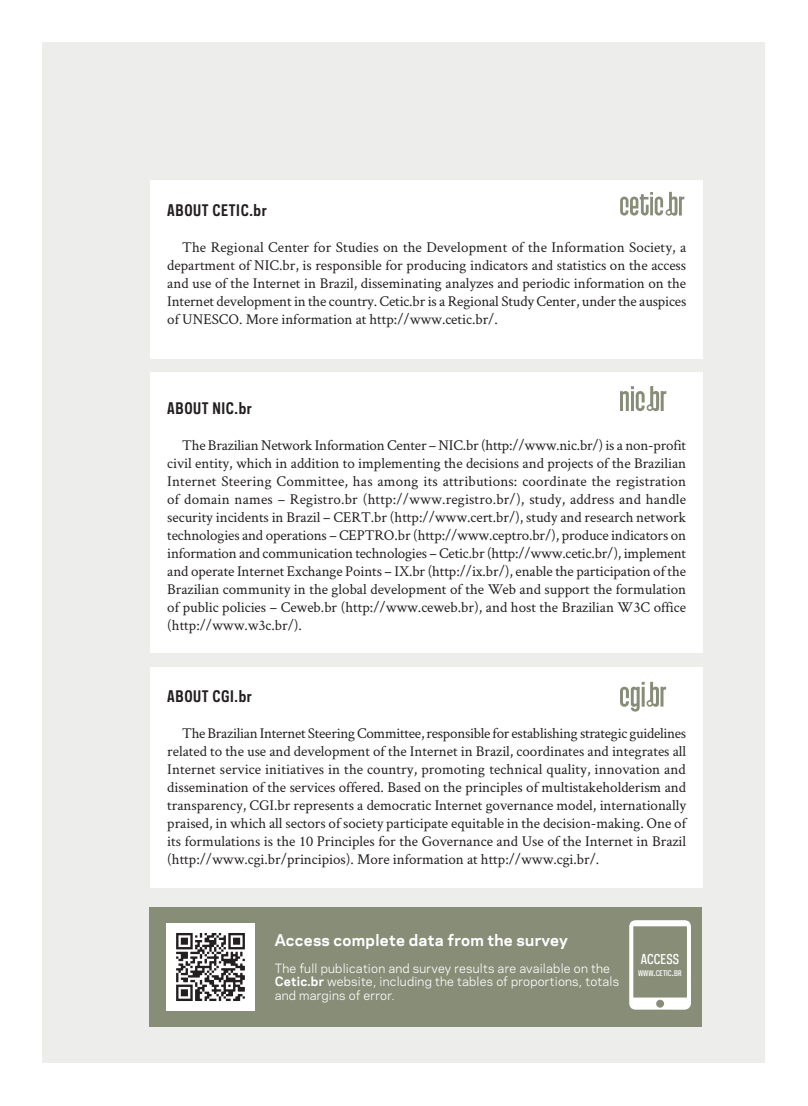
<style>
.page{position:relative;width:808px;height:1106px;background:#fff}
.page>*{position:absolute;margin:0;border:0;box-sizing:border-box;transform-origin:0 0}
.TIC-TextoSeguido_2col{font:15px/18px "Crimson Text";color:#231f20;text-align:justify}
.t1{font:700 15px "Galaxie Polaris Condensed";letter-spacing:.04em;color:#231f20}
.t2{font:700 15px "Galaxie Polaris";letter-spacing:.02em;color:#fff}
.t3{font:500 12.75px "Galaxie Polaris Condensed";letter-spacing:.005em;color:#fff}
.t4{font:12px/13.5px "Galaxie Polaris";letter-spacing:.02em;color:#fff}
.t5{font:500 7.35px "Galaxie Polaris Condensed";letter-spacing:.005em;color:#fff}
.s1{font-weight:700}
.s2{font-size:10.5px}
</style>
<div class="page">
<div style="left:43px;top:42px;width:722px;height:1021px;background:#ededec"></div>
<div style="left:149px;top:907px;width:553px;height:119px;background:#888d77"></div>
<img style="left:167px;top:923px;width:87px;height:87px">
<svg style="left:629px;top:920px;width:62px;height:89px"></svg>
<div style="left:150px;top:181px;width:553px;height:178px;background:#fff"></div>
<div style="left:150px;top:667px;width:553px;height:220px;background:#fff"></div>
<div style="left:150px;top:372px;width:553px;height:280px;background:#fff"></div>
<svg style="left:620px;top:192px;width:64px;height:24px"></svg>
<svg style="left:620px;top:682px;width:46px;height:29px"></svg>
<svg style="left:620px;top:386px;width:46px;height:25px"></svg>
<p class="t1" style="left:167px;top:200px;width:101px">ABOUT CETIC.br</p>
<p class="TIC-TextoSeguido_2col" style="left:167px;top:238px;width:520px;text-indent:15px">The Regional Center for Studies on the Development of the Information Society, a department of NIC.br, is responsible for producing indicators and statistics on the access and use of the Internet in Brazil, disseminating analyzes and periodic information on the Internet development in the country. Cetic.br is a Regional Study Center, under the auspices of UNESCO. More information at http://www.cetic.br/.</p>
<p class="t1" style="left:167px;top:398px;width:86px">ABOUT NIC.br</p>
<p class="TIC-TextoSeguido_2col" style="left:167px;top:436px;width:520px;text-indent:15px">The Brazilian Network Information Center – NIC.br (http://www.nic.br/) is a non-profit civil entity, which in addition to implementing the decisions and projects of the Brazilian Internet Steering Committee, has among its attributions: coordinate the registration of domain names – Registro.br (http://www.registro.br/), study, address and handle security incidents in Brazil – CERT.br (http://www.cert.br/), study and research network technologies and operations – CEPTRO.br (http://www.ceptro.br/), produce indicators on information and communication technologies – Cetic.br (http://www.cetic.br/), implement and operate Internet Exchange Points – IX.br (http://ix.br/), enable the participation of the Brazilian community in the global development of the Web and support the formulation of public policies – Ceweb.br (http://www.ceweb.br), and host the Brazilian W3C office (http://www.w3c.br/).</p>
<p class="t1" style="left:167px;top:686px;width:86px">ABOUT CGI.br</p>
<p class="TIC-TextoSeguido_2col" style="left:167px;top:724px;width:520px;text-indent:15px">The Brazilian Internet Steering Committee, responsible for establishing strategic guidelines related to the use and development of the Internet in Brazil, coordinates and integrates all Internet service initiatives in the country, promoting technical quality, innovation and dissemination of the services offered. Based on the principles of multistakeholderism and transparency, CGI.br represents a democratic Internet governance model, internationally praised, in which all sectors of society participate equitable in the decision-making. One of its formulations is the 10 Principles for the Governance and Use of the Internet in Brazil (http://www.cgi.br/principios). More information at http://www.cgi.br/.</p>
<p class="t2" style="left:275px;top:928px;width:295px">Access complete data from the survey</p>
<p class="t4" style="left:275px;top:961px;width:346px">The full publication and survey results are available on the<br><span class="s1">Cetic.br</span> website, including the tables of proportions, totals and margins of error.</p>
<p class="t3" style="left:641px;top:951px;width:40px">ACCESS</p>
<p class="t5" style="left:638px;top:967px;width:45px">WWW<span class="s2">.</span>CETIC<span class="s2">.</span>BR</p>
</div>
